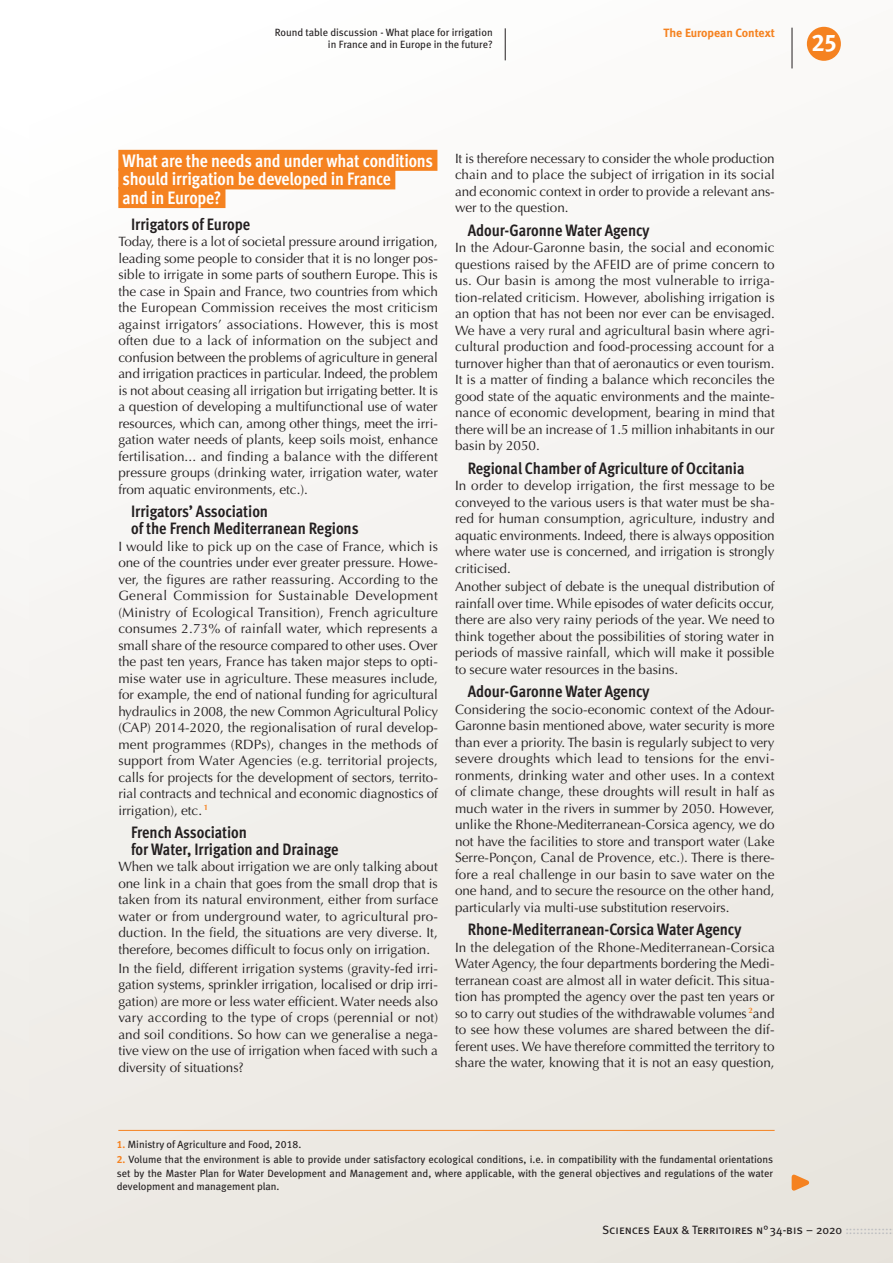
<style>
.page{position:relative;width:893px;height:1263px;background:#fff}
.page>*{position:absolute;margin:0;border:0;box-sizing:border-box;transform-origin:0 0}
.t1{font:24px "Meta Bold Caps Expert";color:#fff}
.t2{font:700 18px "Meta Cond OT";letter-spacing:-.015em;color:#fff}
.t3{font:700 16.5px/17px "Meta Cond OT";color:#231f20}
.t4{font:13.5px/16.5px "Optima";letter-spacing:-.005em;color:#231f20;text-align:justify}
.t5{font:12px "Meta Book Caps";color:#231f20}
.roulette_section{font:700 12px "Meta";color:#f58220}
.coordonnées{font:10.5px/13.5px "Meta Book LF";color:#231f20;text-align:justify}
.roulette_article{font:10.5px "Meta Book LF";color:#231f20}
.s1{font-family:"Meta Bold LF";color:#f58220}
.s2{color:#bcbdc0}
</style>
<div class="page">
<div style="left:0;top:0;width:893px;height:1263px;background:linear-gradient(to bottom,#fdfdfc,#e9e6e0)"></div>
<div style="left:0;top:0;width:28px;height:1263px;background:linear-gradient(to right,#f6f5f2,#f6f5f3)"></div>
<div style="left:118px;top:150px;width:319px;height:21px;background:#f58220"></div>
<div style="left:118px;top:168px;width:277px;height:21px;background:#f58220"></div>
<div style="left:118px;top:187px;width:107px;height:21px;background:#f58220"></div>
<hr style="left:505px;top:28px;width:1px;height:32px;background:#231f20">
<svg style="left:788px;top:1170px;width:30px;height:24px"></svg>
<hr style="left:118px;top:1130px;width:657px;height:1px;background:#f58220">
<div style="left:807px;top:27px;width:34px;height:34px;background:#f58220;border-radius:50%"></div>
<hr style="left:792px;top:28px;width:1px;height:40px;background:#231f20">
<p class="roulette_article" style="left:275px;top:26px;width:219px">Round table discussion - What place for irrigation</p>
<p class="roulette_section" style="left:663px;top:26px;width:113px">The European Context</p>
<p class="roulette_article" style="left:328px;top:38px;width:166px">in France and in Europe in the future?</p>
<p class="t1" style="left:811px;top:28px;width:27px">25</p>
<h1 class="t2" style="left:123px;top:149px;width:312px">What are the needs and under what conditions</h1>
<h1 class="t2" style="left:123px;top:168px;width:270px">should irrigation be developed in France</h1>
<h1 class="t2" style="left:123px;top:186px;width:100px">and in Europe?</h1>
<h2 class="t3" style="left:131px;top:216px;width:121px">Irrigators of Europe</h2>
<p class="t4" style="left:118px;top:233px;width:321px">Today, there is a lot of societal pressure around irrigation, leading some people to consider that it is no longer pos&shy;sible to irrigate in some parts of southern Europe. This is the case in Spain and France, two countries from which the European Commission receives the most criticism against irrigators’ associations. However, this is most often due to a lack of information on the subject and confusion between the problems of agriculture in general and irrigation practices in particular. Indeed, the problem is not about ceasing all irrigation but irrigating better. It is a question of developing a multifunctional use of water resources, which can, among other things, meet the irri&shy;gation water needs of plants, keep soils moist, enhance fertilisation... and finding a balance with the different pressure groups (drinking water, irrigation water, water from aquatic environments, etc.).</p>
<h2 class="t3" style="left:131px;top:503px;width:229px">Irrigators’ Association<br>of the French Mediterranean Regions</h2>
<p class="t4" style="left:118px;top:538px;width:321px">I would like to pick up on the case of France, which is one of the countries under ever greater pressure. Howe&shy;ver, the figures are rather reassuring. According to the General Commission for Sustainable Development (Ministry of Ecological Transition), French agriculture consumes 2.73% of rainfall water, which represents a small share of the resource compared to other uses. Over the past ten years, France has taken major steps to opti&shy;mise water use in agriculture. These measures include, for example, the end of national funding for agricultural hydraulics in 2008, the new Common Agricultural Policy (CAP) 2014-2020, the regionalisation of rural develop&shy;ment programmes (RDPs), changes in the methods of support from Water Agencies (e.g. territorial projects, calls for projects for the development of sectors, territo&shy;rial contracts and technical and economic diagnostics of irrigation), etc. <sup>1</sup></p>
<h2 class="t3" style="left:131px;top:824px;width:209px">French Association<br>for Water, Irrigation and Drainage</h2>
<p class="t4" style="left:118px;top:859px;width:321px">When we talk about irrigation we are only talking about one link in a chain that goes from the small drop that is taken from its natural environment, either from surface water or from underground water, to agricultural pro&shy;duction. In the field, the situations are very diverse. It, therefore, becomes difficult to focus only on irrigation.</p>
<p class="t4" style="left:118px;top:960px;width:321px">In the field, different irrigation systems (gravity-fed irri&shy;gation systems, sprinkler irrigation, localised or drip irri&shy;gation) are more or less water efficient. Water needs also vary according to the type of crops (perennial or not) and soil conditions. So how can we generalise a nega&shy;tive view on the use of irrigation when faced with such a diversity of situations?</p>
<p class="t4" style="left:455px;top:150px;width:321px">It is therefore necessary to consider the whole production chain and to place the subject of irrigation in its social and economic context in order to provide a relevant ans&shy;wer to the question.</p>
<h2 class="t3" style="left:468px;top:222px;width:183px">Adour-Garonne Water Agency</h2>
<p class="t4" style="left:455px;top:240px;width:321px">In the Adour-Garonne basin, the social and economic questions raised by the AFEID are of prime concern to us. Our basin is among the most vulnerable to irriga&shy;tion-related criticism. However, abolishing irrigation is an option that has not been nor ever can be envisaged.<br>We have a very rural and agricultural basin where agri&shy;cultural production and food-processing account for a turnover higher than that of aeronautics or even tourism.<br>It is a matter of finding a balance which reconciles the good state of the aquatic environments and the mainte&shy;nance of economic development, bearing in mind that there will be an increase of 1.5 million inhabitants in our basin by 2050.</p>
<h2 class="t3" style="left:468px;top:460px;width:278px">Regional Chamber of Agriculture of Occitania</h2>
<p class="t4" style="left:455px;top:478px;width:321px">In order to develop irrigation, the first message to be conveyed to the various users is that water must be sha&shy;red for human consumption, agriculture, industry and aquatic environments. Indeed, there is always opposition where water use is concerned, and irrigation is strongly criticised.</p>
<p class="t4" style="left:455px;top:579px;width:321px">Another subject of debate is the unequal distribution of rainfall over time. While episodes of water deficits occur, there are also very rainy periods of the year. We need to think together about the possibilities of storing water in periods of massive rainfall, which will make it possible to secure water resources in the basins.</p>
<h2 class="t3" style="left:468px;top:683px;width:183px">Adour-Garonne Water Agency</h2>
<p class="t4" style="left:455px;top:701px;width:321px">Considering the socio-economic context of the Adour-Garonne basin mentioned above, water security is more than ever a priority. The basin is regularly subject to very severe droughts which lead to tensions for the envi&shy;ronments, drinking water and other uses. In a context of climate change, these droughts will result in half as much water in the rivers in summer by 2050. However, unlike the Rhone-Mediterranean-Corsica agency, we do not have the facilities to store and transport water (Lake Serre-Ponçon, Canal de Provence, etc.). There is there&shy;fore a real challenge in our basin to save water on the one hand, and to secure the resource on the other hand, particularly via multi-use substitution reservoirs.</p>
<h2 class="t3" style="left:468px;top:921px;width:275px">Rhone-Mediterranean-Corsica Water Agency</h2>
<p class="t4" style="left:455px;top:939px;width:321px">In the delegation of the Rhone-Mediterranean-Corsica Water Agency, the four departments bordering the Medi&shy;terranean coast are almost all in water deficit. This situa&shy;tion has prompted the agency over the past ten years or so to carry out studies of the withdrawable volumes <sup>2</sup>and to see how these volumes are shared between the dif&shy;ferent uses. We have therefore committed the territory to share the water, knowing that it is not an easy question,</p>
<p class="coordonnées" style="left:117px;top:1137px;width:186px"><span class="s1">1.</span> Ministry of Agriculture and Food, 2018.</p>
<p class="coordonnées" style="left:117px;top:1153px;width:658px"><span class="s1">2.</span> Volume that the environment is able to provide under satisfactory ecological conditions, i.e. in compatibility with the fundamental orientations set by the Master Plan for Water Development and Management and, where applicable, with the general objectives and regulations of the water development and management plan.</p>
<p class="t5" style="left:602px;top:1223px;width:292px">Sciences Eaux &amp; Territoires n°34-bis – 2020 <span class="s2">:::::::::::::</span></p>
</div>
